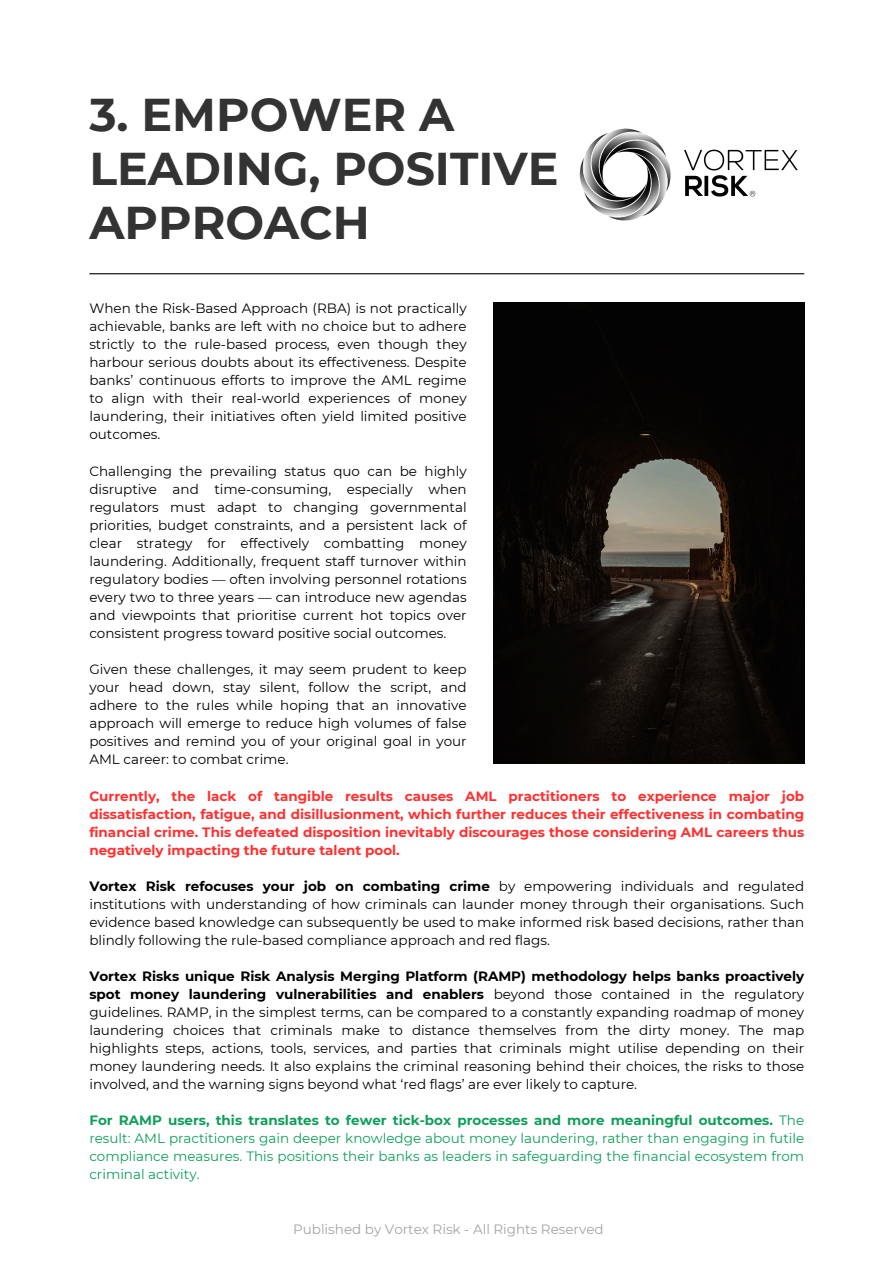
<style>
.page{position:relative;width:894px;height:1264px;background:#fff}
.page>*{position:absolute;margin:0;border:0;box-sizing:border-box;transform-origin:0 0}
.t1{font:700 45.9px/54px "Montserrat";color:#333}
.t2{font:13.5px/18px "Montserrat";color:#000;text-align:justify}
.t3{font:700 13.5px/18px "Montserrat";color:#ff3131;text-align:justify}
.t4{font:13.5px/18px "Montserrat";color:#0f9f5a;text-align:justify}
.t5{font:13.5px "Montserrat";color:#a4a4a4}
.s1{font-weight:700}
</style>
<div class="page">
<img style="left:493px;top:302px;width:311px;height:461px">
<hr style="left:89px;top:273px;width:715px;height:1px;background:#000">
<img style="left:579px;top:128px;width:219px;height:93px">
<h1 class="t1" style="left:89px;top:87px;width:470px">3. EMPOWER A<br>LEADING, POSITIVE<br>APPROACH</h1>
<p class="t2" style="left:89px;top:299px;width:379px">When the Risk-Based Approach (RBA) is not practically achievable, banks are left with no choice but to adhere strictly to the rule-based process, even though they harbour serious doubts about its effectiveness. Despite banks’ continuous efforts to improve the AML regime to align with their real-world experiences of money laundering, their initiatives often yield limited positive outcomes.</p>
<p class="t2" style="left:89px;top:461px;width:379px">Challenging the prevailing status quo can be highly disruptive and time-consuming, especially when regulators must adapt to changing governmental priorities, budget constraints, and a persistent lack of clear strategy for effectively combatting money laundering. Additionally, frequent staff turnover within regulatory bodies — often involving personnel rotations every two to three years — can introduce new agendas and viewpoints that prioritise current hot topics over consistent progress toward positive social outcomes.</p>
<p class="t2" style="left:89px;top:659px;width:379px">Given these challenges, it may seem prudent to keep your head down, stay silent, follow the script, and adhere to the rules while hoping that an innovative approach will emerge to reduce high volumes of false positives and remind you of your original goal in your AML career: to combat crime.</p>
<h2 class="t3" style="left:89px;top:786px;width:716px">Currently, the lack of tangible results causes AML practitioners to experience major job dissatisfaction, fatigue, and disillusionment, which further reduces their effectiveness in combating financial crime. This defeated disposition inevitably discourages those considering AML careers thus negatively impacting the future talent pool.</h2>
<p class="t2" style="left:89px;top:876px;width:716px"><span class="s1">Vortex Risk refocuses your job on combating crime</span> by empowering individuals and regulated institutions with understanding of how criminals can launder money through their organisations. Such evidence based knowledge can subsequently be used to make informed risk based decisions, rather than blindly following the rule-based compliance approach and red flags.</p>
<p class="t2" style="left:89px;top:966px;width:716px"><span class="s1">Vortex Risks unique Risk Analysis Merging Platform (RAMP) methodology helps banks proactively spot money laundering vulnerabilities and enablers</span> beyond those contained in the regulatory guidelines. RAMP, in the simplest terms, can be compared to a constantly expanding roadmap of money laundering choices that criminals make to distance themselves from the dirty money. The map highlights steps, actions, tools, services, and parties that criminals might utilise depending on their money laundering needs. It also explains the criminal reasoning behind their choices, the risks to those involved, and the warning signs beyond what ‘red flags’ are ever likely to capture.</p>
<p class="t4" style="left:89px;top:1110px;width:716px"><span class="s1">For RAMP users, this translates to fewer tick-box processes and more meaningful outcomes.</span> The result: AML practitioners gain deeper knowledge about money laundering, rather than engaging in futile compliance measures. This positions their banks as leaders in safeguarding the financial ecosystem from criminal activity.</p>
<p class="t5" style="left:293px;top:1220px;width:312px">Published by Vortex Risk - All Rights Reserved</p>
</div>
